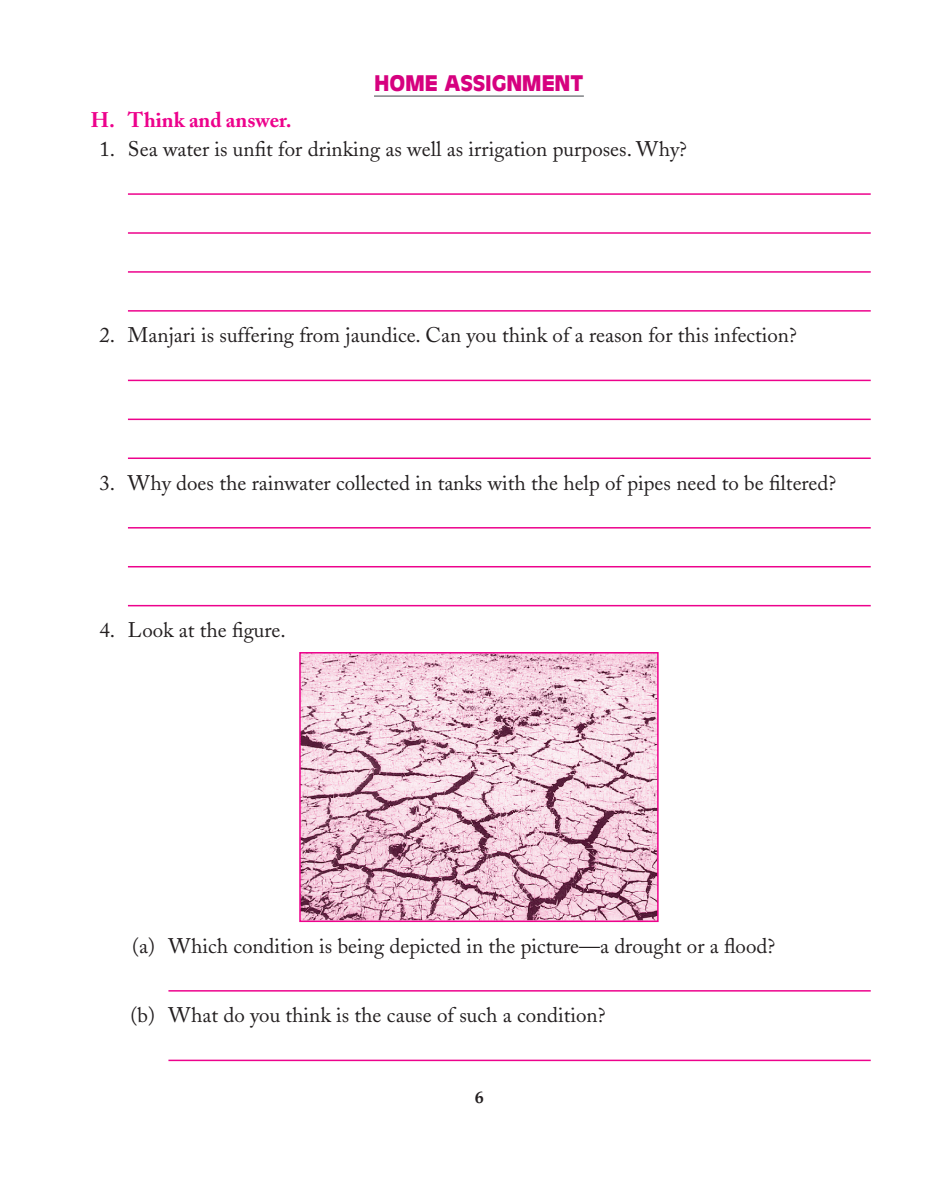
<style>
.page{position:relative;width:945px;height:1199px;background:#fff}
.page>*{position:absolute;margin:0;border:0;box-sizing:border-box;transform-origin:0 0}
.t1{font:21px "Adobe Caslon";color:#231f20}
.t2{font:700 21px "Adobe Caslon";color:#ed028c}
.t3{font:700 21px "Antique Olive";color:#d6017f}
.t4{font:700 18px "Palatino";color:#231f20}
</style>
<div class="page">
<hr style="left:374px;top:95px;width:210px;height:2px;background:#808285">
<hr style="left:128px;top:193px;width:743px;height:2px;background:#ed028c">
<hr style="left:128px;top:232px;width:743px;height:2px;background:#ed028c">
<hr style="left:128px;top:271px;width:743px;height:2px;background:#ed028c">
<hr style="left:128px;top:310px;width:743px;height:2px;background:#ed028c">
<hr style="left:128px;top:380px;width:743px;height:1px;background:#ed028c">
<hr style="left:128px;top:419px;width:743px;height:1px;background:#ed028c">
<hr style="left:128px;top:457px;width:743px;height:2px;background:#ed028c">
<hr style="left:128px;top:527px;width:743px;height:1px;background:#ed028c">
<hr style="left:128px;top:566px;width:743px;height:1px;background:#ed028c">
<hr style="left:128px;top:605px;width:743px;height:1px;background:#ed028c">
<img style="left:302px;top:655px;width:354px;height:264px">
<div style="left:299px;top:652px;width:360px;height:270px;border:2px solid #ed028c"></div>
<hr style="left:168px;top:990px;width:703px;height:1px;background:#ed028c">
<hr style="left:168px;top:1059px;width:703px;height:2px;background:#ed028c">
<p class="t3" style="left:374px;top:70px;width:211px">HOME ASSIGNMENT</p>
<p class="t2" style="left:91px;top:108px;width:202px">H. Think and answer.</p>
<p class="t1" style="left:99px;top:136px;width:589px">1. Sea water is unfit for drinking as well as irrigation purposes. Why?</p>
<p class="t1" style="left:99px;top:323px;width:699px">2. Manjari is suffering from jaundice. Can you think of a reason for this infection?</p>
<p class="t1" style="left:99px;top:470px;width:738px">3. Why does the rainwater collected in tanks with the help of pipes need to be filtered?</p>
<p class="t1" style="left:99px;top:617px;width:188px">4. Look at the figure.</p>
<p class="t1" style="left:132px;top:933px;width:645px">(a) Which condition is being depicted in the picture—a drought or a flood?</p>
<p class="t1" style="left:130px;top:1003px;width:476px">(b) What do you think is the cause of such a condition?</p>
<p class="t4" style="left:475px;top:1086px;width:10px">6</p>
</div>
